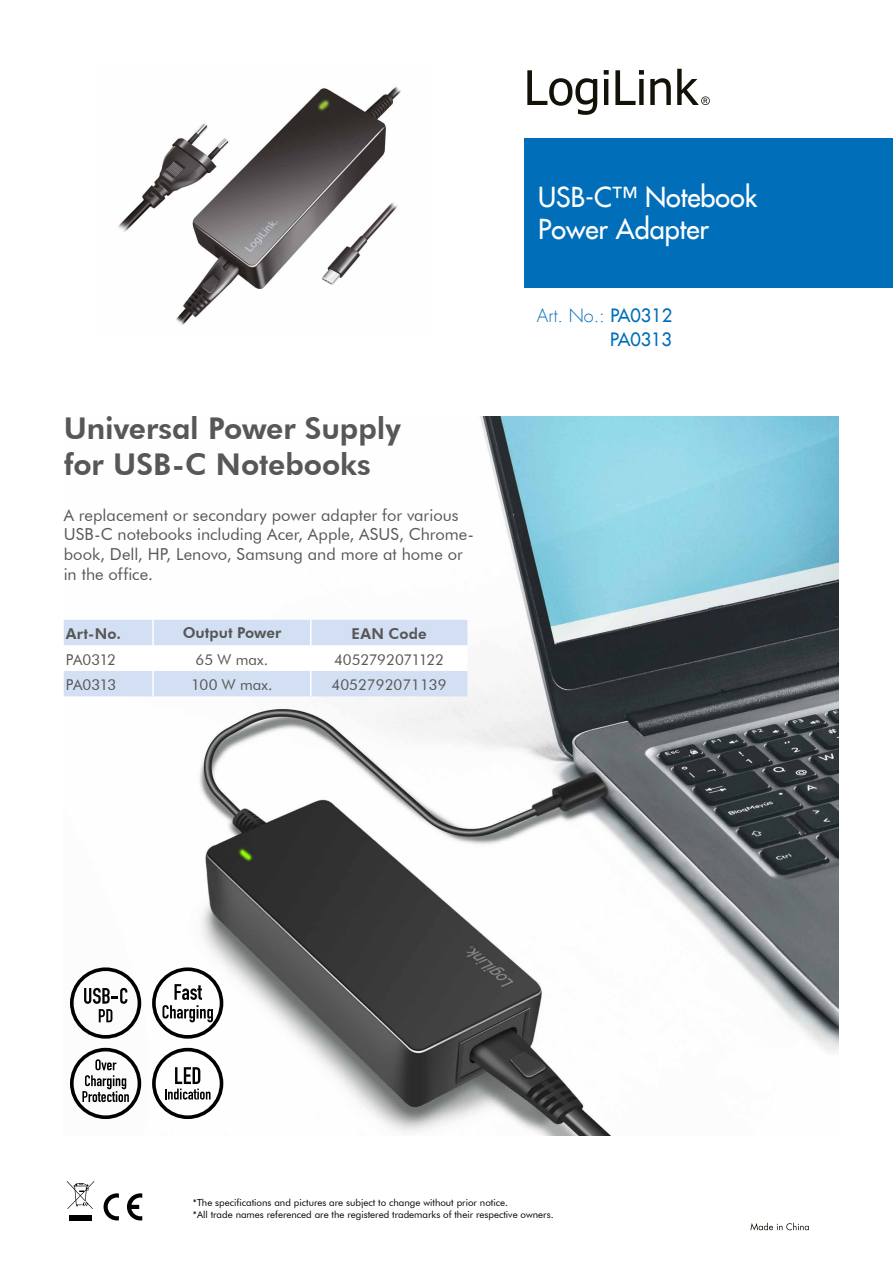
<style>
.page{position:relative;width:893px;height:1263px;background:#fff}
.page>*{position:absolute;margin:0;border:0;box-sizing:border-box;transform-origin:0 0}
.t1{font:800 30px/36px "Futura BT";letter-spacing:-.005em;color:#575756}
.t2{font:27px/31.8px "Futura LT";color:#fff}
.t3{font:300 18px "Futura LT";color:#006eb8}
.t4{font:18px "Futura LT";color:#006eb8}
.t5{font:16.5px/19.8px "Futura BT";color:#575756}
.t6{font:15px "Futura BT";color:#575756}
.t7{font:800 15px "Futura BT";color:#575756}
.t8{font:15px "Futura BT";letter-spacing:-.025em;color:#575756}
.t9{font:9.75px/11.7px "Futura BT";color:#000}
.s1{font-weight:400}
</style>
<div class="page">
<svg style="left:67px;top:1181px;width:27px;height:28px"></svg>
<div style="left:69px;top:1215px;width:23px;height:5px;background:#000"></div>
<svg style="left:104px;top:1193px;width:15px;height:27px"></svg>
<svg style="left:127px;top:1193px;width:15px;height:27px"></svg>
<img style="left:64px;top:416px;width:775px;height:719px">
<div style="left:524px;top:138px;width:369px;height:150px;background:#006eb8"></div>
<img style="left:118px;top:86px;width:283px;height:239px">
<svg style="left:527px;top:69px;width:183px;height:46px"></svg>
<svg style="left:750px;top:1223px;width:59px;height:7px"></svg>
<svg style="left:64px;top:620px;width:403px;height:76px"></svg>
<hr style="left:152px;top:620px;width:2px;height:25px;background:#fff">
<hr style="left:310px;top:620px;width:2px;height:25px;background:#fff">
<hr style="left:152px;top:645px;width:2px;height:26px;background:#fff">
<hr style="left:310px;top:645px;width:2px;height:26px;background:#fff">
<hr style="left:152px;top:671px;width:2px;height:25px;background:#fff">
<hr style="left:310px;top:671px;width:2px;height:25px;background:#fff">
<svg style="left:152px;top:1048px;width:71px;height:71px"></svg>
<svg style="left:152px;top:967px;width:71px;height:72px"></svg>
<svg style="left:70px;top:1048px;width:71px;height:71px"></svg>
<svg style="left:70px;top:967px;width:71px;height:72px"></svg>
<h2 class="t2" style="left:538px;top:181px;width:221px">USB-C™ Notebook<br>Power Adapter</h2>
<p class="t3" style="left:537px;top:305px;width:137px">Art. No.: <span class="s1">PA0312</span></p>
<h1 class="t1" style="left:64px;top:410px;width:339px">Universal Power Supply for USB-C Notebooks</h1>
<p class="t5" style="left:64px;top:505px;width:411px">A replacement or secondary power adapter for various USB-C notebooks including Acer, Apple, ASUS, Chrome&shy;book, Dell, HP, Lenovo, Samsung and more at home or in the office.</p>
<p class="t7" style="left:66px;top:625px;width:57px">Art-No.</p>
<p class="t7" style="left:183px;top:623px;width:100px">Output Power</p>
<p class="t7" style="left:352px;top:625px;width:77px">EAN Code</p>
<p class="t6" style="left:66px;top:650px;width:52px">PA0312</p>
<p class="t6" style="left:196px;top:650px;width:74px">65 W max.</p>
<p class="t8" style="left:334px;top:650px;width:112px">4052792071122</p>
<p class="t6" style="left:66px;top:676px;width:52px">PA0313</p>
<p class="t6" style="left:191px;top:676px;width:83px">100 W max.</p>
<p class="t6" style="left:332px;top:676px;width:117px">4052792071139</p>
<p class="t4" style="left:610px;top:328px;width:63px">PA0313</p>
<p class="t9" style="left:193px;top:1196px;width:362px">*The specifications and pictures are subject to change without prior notice.<br>*All trade names referenced are the registered trademarks of their respective owners.</p>
</div>
